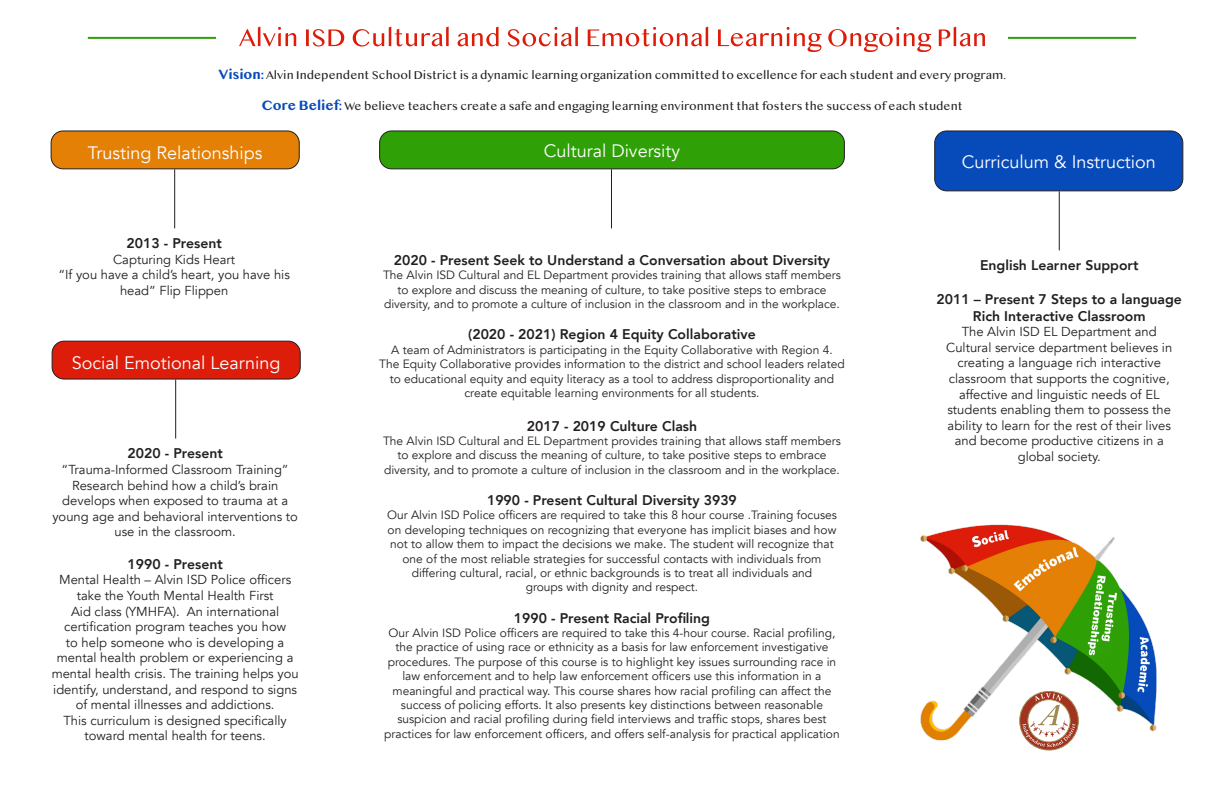
<style>
.page{position:relative;width:1224px;height:792px;background:#fff}
.page>*{position:absolute;margin:0;border:0;box-sizing:border-box;transform-origin:0 0}
.t1{font:18px "Avenir";color:#fff}
.t2{font:800 14px/16.8px "Avenir";color:#231f20;text-align:center}
.t3{font:13px/15.6px "Avenir";color:#231f20;text-align:center}
.t4{font:12px/14.4px "Avenir";color:#231f20;text-align:center}
.t5{font:12px "Sinhala MN";color:#231f20}
.s1{font-weight:700;font-size:14px;color:#074bba}
</style>
<div class="page">
<hr style="left:1008px;top:37px;width:128px;height:2px;background:#2e9f05">
<hr style="left:88px;top:37px;width:128px;height:2px;background:#2e9f05">
<svg style="left:239px;top:27px;width:746px;height:25px"></svg>
<div style="left:51px;top:131px;width:248px;height:38px;background:#e48006;border-radius:12px"></div>
<div style="left:51px;top:130px;width:249px;height:39px;border:1px solid #231f20;border-radius:12px"></div>
<hr style="left:174px;top:169px;width:1px;height:59px;background:#231f20">
<div style="left:52px;top:341px;width:248px;height:38px;background:#dd1c0a;border-radius:12px"></div>
<div style="left:52px;top:341px;width:249px;height:39px;border:1px solid #231f20;border-radius:12px"></div>
<hr style="left:175px;top:380px;width:1px;height:59px;background:#231f20">
<div style="left:380px;top:131px;width:464px;height:38px;background:#2fa006;border-radius:12px"></div>
<div style="left:379px;top:130px;width:466px;height:39px;border:1px solid #231f20;border-radius:12px"></div>
<hr style="left:611px;top:169px;width:1px;height:59px;background:#231f20">
<div style="left:935px;top:131px;width:248px;height:60px;background:#074bba;border-radius:12px"></div>
<div style="left:934px;top:130px;width:249px;height:61px;border:1px solid #231f20;border-radius:12px"></div>
<hr style="left:1059px;top:191px;width:1px;height:59px;background:#231f20">
<img style="left:920px;top:524px;width:237px;height:226px">
<svg style="left:1020px;top:691px;width:58px;height:59px"></svg>
<div style="left:1020px;top:691px;width:59px;height:59px;border:1px solid #9f8b4f;border-radius:50%"></div>
<svg style="left:1023px;top:693px;width:52px;height:54px"></svg>
<p class="t5" style="left:219px;top:70px;width:789px"><span class="s1">Vision:</span> Alvin Independent School District is a dynamic learning organization committed to excellence for each student and every program.</p>
<p class="t5" style="left:261px;top:101px;width:703px"><span class="s1">Core Belief:</span> We believe teachers create a safe and engaging learning environment that fosters the success of each student</p>
<p class="t1" style="left:88px;top:142px;width:176px">Trusting Relationships</p>
<p class="t1" style="left:544px;top:140px;width:138px">Cultural Diversity</p>
<p class="t1" style="left:962px;top:151px;width:196px">Curriculum &amp; Instruction</p>
<p class="t2" style="left:126px;top:235px;width:97px">2013 - Present</p>
<p class="t3" style="left:113px;top:252px;width:124px">Capturing Kids Heart</p>
<p class="t3" style="left:58px;top:267px;width:233px">“If you have a child’s heart, you have his head” Flip Flippen</p>
<p class="t1" style="left:72px;top:352px;width:210px">Social Emotional Learning</p>
<p class="t2" style="left:127px;top:445px;width:97px">2020 - Present</p>
<p class="t3" style="left:62px;top:462px;width:229px">“Trauma-Informed Classroom Training”<br>Research behind how a child’s brain</p>
<p class="t3" style="left:52px;top:493px;width:247px">develops when exposed to trauma at a young age and behavioral interventions to use in the classroom.</p>
<p class="t2" style="left:127px;top:555px;width:97px">1990 - Present</p>
<p class="t3" style="left:59px;top:572px;width:234px">Mental Health – Alvin ISD Police officers take the Youth Mental Health First</p>
<p class="t3" style="left:71px;top:604px;width:210px">Aid class (YMHFA). An international</p>
<p class="t3" style="left:64px;top:619px;width:223px">certification program teaches you how</p>
<p class="t3" style="left:52px;top:635px;width:248px">to help someone who is developing a mental health problem or experiencing a mental health crisis. The training helps you identify, understand, and respond to signs of mental illnesses and addictions.</p>
<p class="t3" style="left:63px;top:713px;width:225px">This curriculum is designed specifically toward mental health for teens.</p>
<p class="t2" style="left:394px;top:252px;width:438px">2020 - Present Seek to Understand a Conversation about Diversity</p>
<p class="t4" style="left:383px;top:268px;width:459px">The Alvin ISD Cultural and EL Department provides training that allows staff members to explore and discuss the meaning of culture, to take positive steps to embrace</p>
<p class="t4" style="left:384px;top:297px;width:457px">diversity, and to promote a culture of inclusion in the classroom and in the workplace.</p>
<p class="t2" style="left:468px;top:326px;width:289px">(2020 - 2021) Region 4 Equity Collaborative</p>
<p class="t4" style="left:379px;top:343px;width:467px">A team of Administrators is participating in the Equity Collaborative with Region 4.<br>The Equity Collaborative provides information to the district and school leaders related to educational equity and equity literacy as a tool to address disproportionality and create equitable learning environments for all students.</p>
<p class="t2" style="left:527px;top:417px;width:172px">2017 - 2019 Culture Clash</p>
<p class="t4" style="left:383px;top:434px;width:459px">The Alvin ISD Cultural and EL Department provides training that allows staff members to explore and discuss the meaning of culture, to take positive steps to embrace</p>
<p class="t4" style="left:384px;top:463px;width:457px">diversity, and to promote a culture of inclusion in the classroom and in the workplace.</p>
<p class="t2" style="left:487px;top:492px;width:251px">1990 - Present Cultural Diversity 3939</p>
<p class="t4" style="left:387px;top:508px;width:451px">Our Alvin ISD Police officers are required to take this 8 hour course .Training focuses on developing techniques on recognizing that everyone has implicit biases and how not to allow them to impact the decisions we make. The student will recognize that one of the most reliable strategies for successful contacts with individuals from</p>
<p class="t4" style="left:412px;top:566px;width:402px">differing cultural, racial, or ethnic backgrounds is to treat all individuals and</p>
<p class="t4" style="left:526px;top:580px;width:174px">groups with dignity and respect.</p>
<p class="t2" style="left:514px;top:609px;width:198px">1990 - Present Racial Profiling</p>
<p class="t4" style="left:389px;top:626px;width:448px">Our Alvin ISD Police officers are required to take this 4-hour course. Racial profiling, the practice of using race or ethnicity as a basis for law enforcement investigative</p>
<p class="t4" style="left:388px;top:655px;width:450px">procedures. The purpose of this course is to highlight key issues surrounding race in law enforcement and to help law enforcement officers use this information in a</p>
<p class="t4" style="left:393px;top:683px;width:440px">meaningful and practical way. This course shares how racial profiling can affect the</p>
<p class="t4" style="left:401px;top:698px;width:424px">success of policing efforts. It also presents key distinctions between reasonable</p>
<p class="t4" style="left:397px;top:712px;width:431px">suspicion and racial profiling during field interviews and traffic stops, shares best</p>
<p class="t4" style="left:384px;top:727px;width:457px">practices for law enforcement officers, and offers self-analysis for practical application</p>
<p class="t2" style="left:980px;top:257px;width:160px">English Learner Support</p>
<p class="t2" style="left:937px;top:291px;width:247px">2011 – Present 7 Steps to a language<br>Rich Interactive Classroom</p>
<p class="t3" style="left:962px;top:324px;width:197px">The Alvin ISD EL Department and</p>
<p class="t3" style="left:946px;top:340px;width:228px">Cultural service department believes in creating a language rich interactive</p>
<p class="t3" style="left:949px;top:371px;width:222px">classroom that supports the cognitive,</p>
<p class="t3" style="left:959px;top:387px;width:202px">affective and linguistic needs of EL</p>
<p class="t3" style="left:947px;top:402px;width:225px;text-align:left">students enabling them to possess the ability to learn for the rest of their lives</p>
<p class="t3" style="left:955px;top:433px;width:210px">and become productive citizens in a</p>
<p class="t3" style="left:1018px;top:449px;width:85px">global society.</p>
</div>
